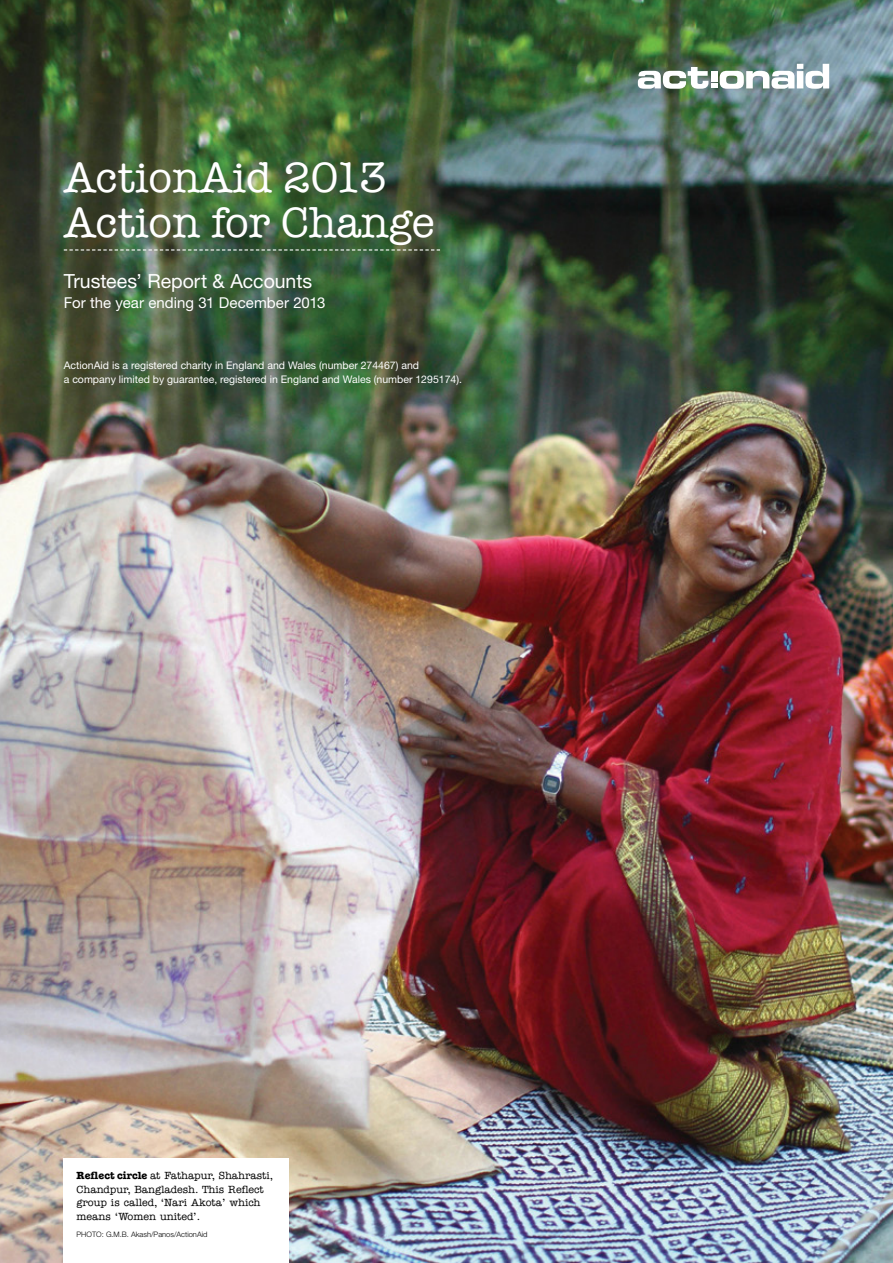
<style>
.page{position:relative;width:893px;height:1263px;background:#fff}
.page>*{position:absolute;margin:0;border:0;box-sizing:border-box;transform-origin:0 0}
.t1{font:43.5px/45px "American Typewriter";color:#fff}
.t2{font:19.5px "Helvetica Neue";color:#fff}
.t3{font:15px "Helvetica Neue";letter-spacing:.005em;color:#fff}
.t4{font:10.5px/13.5px "Helvetica Neue";color:#fff}
.t5{font:500 10.5px/13.5px "American Typewriter";color:#000}
.t6{font:300 7.5px "Helvetica Neue";color:#000}
.s1{font-family:"American Typewriter Bold A";font-weight:400}
</style>
<div class="page">
<img style="left:0;top:0;width:893px;height:1263px">
<svg style="left:64px;top:249px;width:376px;height:2px"></svg>
<img style="left:638px;top:64px;width:191px;height:25px">
<div style="left:64px;top:1158px;width:225px;height:105px;background:#fff"></div>
<h1 class="t1" style="left:64px;top:153px;width:372px">ActionAid 2013<br>Action for Change</h1>
<h2 class="t2" style="left:64px;top:269px;width:250px">Trustees’ Report &amp; Accounts</h2>
<h3 class="t3" style="left:64px;top:294px;width:263px">For the year ending 31 December 2013</h3>
<p class="t4" style="left:64px;top:359px;width:400px">ActionAid is a registered charity in England and Wales (number 274467) and<br>a company limited by guarantee, registered in England and Wales (number 1295174).</p>
<p class="t5" style="left:77px;top:1169px;width:198px"><span class="s1">Reflect circle</span> at Fathapur, Shahrasti, Chandpur, Bangladesh. This Reflect group is called, ‘Nari Akota’ which means ‘Women united’.</p>
<p class="t6" style="left:77px;top:1230px;width:132px">PHOTO: G.M.B. Akash/Panos/ActionAid</p>
</div>
